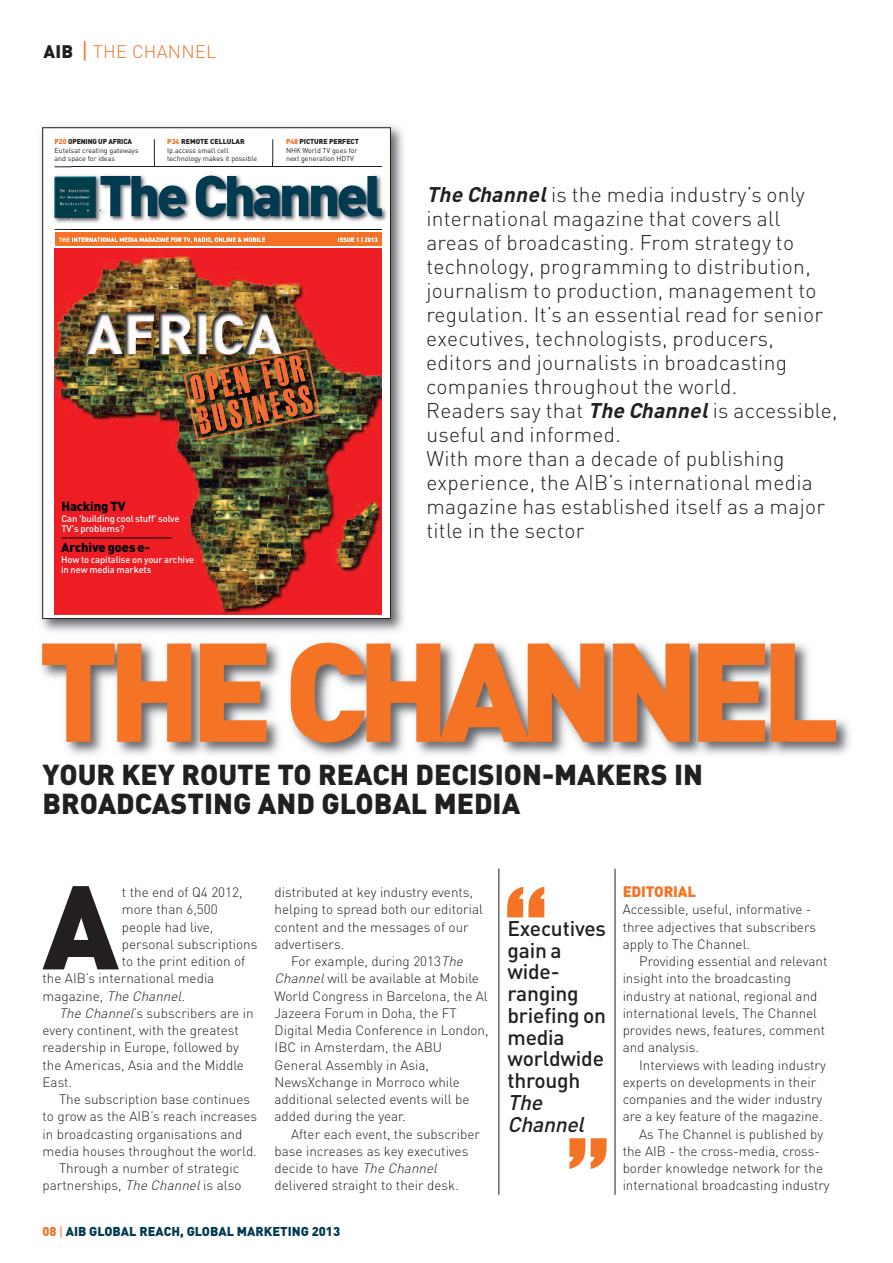
<style>
.page{position:relative;width:893px;height:1263px;background:#fff}
.page>*{position:absolute;margin:0;border:0;box-sizing:border-box;transform-origin:0 0}
.t1{font:900 138px "DIN";letter-spacing:-.085em;color:#f47325}
.t2{font:120px "Impact";color:#f47325}
.t3{font:900 117px "DIN";color:#231f20}
.t4{font:900 56.55px "DIN";letter-spacing:-.065em;color:#013a51}
.t5{font:900 28.5px/28.5px "DIN";color:#231f20}
.t6{font:300 21px/24px "DIN";letter-spacing:.015em;color:#231f20}
.t7{font:500 21px/21.8px "DIN";letter-spacing:-.01em;color:#231f20}
.t8{font:italic 500 21px/21.8px "DIN";color:#231f20}
.t9{font:300 18px "DIN";letter-spacing:.015em;color:#f47325}
.t10{font:900 15px "DIN";letter-spacing:-.01em;color:#f47325}
.t11{font:300 13.5px/17.2px "DIN";color:#231f20}
.t12{font:900 12.9px "DIN";letter-spacing:-.01em;color:#010111}
.t13{font:900 12.75px "DIN";color:#013a51}
.t14{font:500 9.45px/10.6px "DIN";letter-spacing:-.01em;color:#fff}
.t15{font:7.05px/8.4px "DIN";color:#231f20}
.s1{font-weight:900;color:#231f20}
.s2{font-family:"Arial";font-weight:400;font-size:21px}
.s3{font-weight:900;color:#f36e21}
.s4{font-weight:900}
.s5{font-weight:700;font-style:italic}
.s6{font-style:italic}
.s7{color:#f47325}
.s8{font-family:"Arial";font-weight:400;color:#f47325}
</style>
<div class="page">
<img style="left:41px;top:642px;width:809px;height:114px">
<img style="left:40px;top:125px;width:364px;height:507px">
<div style="left:43px;top:128px;width:347px;height:490px;background:#fff"></div>
<img style="left:55px;top:248px;width:327px;height:367px">
<img style="left:84px;top:312px;width:198px;height:42px">
<img style="left:195px;top:379px;width:10px;height:24px">
<hr style="left:55px;top:167px;width:327px;height:1px;background:#231f20">
<div style="left:55px;top:232px;width:327px;height:14px;background:#f47325"></div>
<hr style="left:55px;top:229px;width:327px;height:1px;background:#231f20">
<hr style="left:61px;top:538px;width:110px;height:1px;background:#010111">
<img style="left:54px;top:175px;width:17px;height:48px">
<img style="left:54px;top:176px;width:17px;height:42px">
<img style="left:71px;top:163px;width:316px;height:60px">
<svg style="left:71px;top:163px;width:83px;height:4px"></svg>
<svg style="left:154px;top:139px;width:1px;height:28px"></svg>
<svg style="left:273px;top:139px;width:1px;height:28px"></svg>
<img style="left:71px;top:167px;width:311px;height:1px">
<svg style="left:195px;top:163px;width:17px;height:1px"></svg>
<img style="left:72px;top:237px;width:306px;height:6px">
<img style="left:72px;top:238px;width:87px;height:4px">
<img style="left:338px;top:237px;width:39px;height:5px">
<img style="left:71px;top:176px;width:25px;height:42px">
<hr style="left:499px;top:869px;width:1px;height:326px;background:#231f20">
<hr style="left:615px;top:869px;width:1px;height:326px;background:#231f20">
<h3 class="t9" style="left:43px;top:41px;width:174px"><span class="s1">AIB</span> <span class="s2">|</span> THE CHANNEL</h3>
<p class="t15" style="left:55px;top:137px;width:86px"><span class="s3">P20</span> <span class="s4">OPENING UP AFRICA<br></span>Eutelsat creating gateways and space for ideas</p>
<p class="t15" style="left:286px;top:137px;width:74px"><span class="s3">P48</span> <span class="s4">PICTURE PERFECT<br></span>NHK World TV goes for next generation HDTV</p>
<p class="t15" style="left:167px;top:137px;width:91px"><span class="s3">P34</span> <span class="s4">REMOTE CELLULAR<br></span>Ip.access small cell technology makes it possible</p>
<h3 class="t4" style="left:99px;top:162px;width:286px">The Channel</h3>
<p class="t12" style="left:61px;top:499px;width:66px">Hacking TV</p>
<p class="t14" style="left:61px;top:513px;width:120px">Can 'building cool stuff' solve<br>TV's problems?</p>
<p class="t12" style="left:61px;top:540px;width:91px">Archive goes e-</p>
<p class="t14" style="left:61px;top:554px;width:135px">How to capitalise on your archive in new media markets</p>
<p class="t6" style="left:426px;top:182px;width:413px"><span class="s5">TheChannel</span>is the media industry’s only international magazine that covers all areas of broadcasting. From strategy to technology, programming to distribution, journalism to production, management to regulation. It’s an essential read for senior executives, technologists, producers, editors and journalists in broadcasting companies throughout the world.<br>Readers say that <span class="s5">TheChannel</span>is accessible, useful and informed.<br>With more than a decade of publishing experience, the AIB’s international media magazine has established itself as a major title in the sector</p>
<h1 class="t1" style="left:38px;top:610px;width:804px">THE CHANNEL</h1>
<h3 class="t5" style="left:43px;top:760px;width:662px">YOUR KEY ROUTE TO REACH DECISION-MAKERS IN<br>BROADCASTING AND GLOBAL MEDIA</h3>
<h3 class="t3" style="left:43px;top:858px;width:78px">A</h3>
<p class="t11" style="left:122px;top:883px;width:122px">t the end of Q4 2012,</p>
<p class="t11" style="left:122px;top:901px;width:97px">more than 6,500</p>
<p class="t11" style="left:122px;top:918px;width:93px">people had live,</p>
<p class="t11" style="left:122px;top:935px;width:137px">personal subscriptions</p>
<p class="t11" style="left:122px;top:952px;width:125px">to the print edition of</p>
<p class="t11" style="left:43px;top:970px;width:173px">the AIB’s international media</p>
<p class="t11" style="left:43px;top:987px;width:144px">magazine, <span class="s6">TheChannel</span>.</p>
<p class="t11" style="left:59px;top:1004px;width:196px"><span class="s6">TheChannel</span>’s subscribers are in</p>
<p class="t11" style="left:43px;top:1021px;width:198px">every continent, with the greatest</p>
<p class="t11" style="left:43px;top:1039px;width:198px">readership in Europe, followed by</p>
<p class="t11" style="left:43px;top:1056px;width:203px">the Americas, Asia and the Middle</p>
<p class="t11" style="left:43px;top:1073px;width:31px">East.</p>
<p class="t11" style="left:59px;top:1090px;width:193px">The subscription base continues</p>
<p class="t11" style="left:43px;top:1108px;width:216px">to grow as the AIB’s reach increases</p>
<p class="t11" style="left:43px;top:1125px;width:201px">in broadcasting organisations and</p>
<p class="t11" style="left:43px;top:1142px;width:216px">media houses throughout the world.</p>
<p class="t11" style="left:59px;top:1159px;width:182px">Through a number of strategic</p>
<p class="t11" style="left:43px;top:1177px;width:200px">partnerships, <span class="s6">TheChannel</span>is also</p>
<p class="t11" style="left:275px;top:883px;width:210px">distributed at key industry events, helping to spread both our editorial content and the messages of our advertisers.</p>
<p class="t11" style="left:275px;top:952px;width:216px;text-indent:16px">For example, during 2013<span class="s6">The<br>Channel</span>will be available at Mobile<br>World Congress in Barcelona, the Al<br>Jazeera Forum in Doha, the FT<br>Digital Media Conference in London,<br>IBC in Amsterdam, the ABU<br>General Assembly in Asia,<br>NewsXchange in Morroco while additional selected events will be added during the year.</p>
<p class="t11" style="left:275px;top:1125px;width:207px;text-indent:17px">After each event, the subscriber base increases as key executives decide to have <span class="s6">TheChannel </span>delivered straight to their desk.</p>
<p class="t13" style="left:43px;top:1223px;width:299px"><span class="s7">08</span> <span class="s8">|</span> AIB GLOBAL REACH, GLOBAL MARKETING 2013</p>
<h2 class="t2" style="left:505px;top:860px;width:43px">“</h2>
<h3 class="t7" style="left:507px;top:917px;width:100px">Executives gain a wide&shy;ranging briefing on media worldwide through</h3>
<h3 class="t8" style="left:507px;top:1091px;width:83px">The<br>Channel</h3>
<h2 class="t2" style="left:567px;top:1112px;width:43px">”</h2>
<p class="t10" style="left:623px;top:883px;width:75px">EDITORIAL</p>
<p class="t11" style="left:623px;top:901px;width:195px">Accessible, useful, informative - three adjectives that subscribers apply to The Channel.</p>
<p class="t11" style="left:623px;top:952px;width:206px;text-indent:16px">Providing essential and relevant insight into the broadcasting industry at national, regional and international levels, The Channel provides news, features, comment and analysis.</p>
<p class="t11" style="left:639px;top:1056px;width:188px">Interviews with leading industry</p>
<p class="t11" style="left:623px;top:1073px;width:195px">experts on developments in their</p>
<p class="t11" style="left:623px;top:1090px;width:201px">companies and the wider industry</p>
<p class="t11" style="left:623px;top:1108px;width:201px">are a key feature of the magazine.</p>
<p class="t11" style="left:639px;top:1125px;width:186px">As The Channel is published by</p>
<p class="t11" style="left:623px;top:1142px;width:199px">the AIB - the cross-media, cross-</p>
<p class="t11" style="left:623px;top:1159px;width:202px">border knowledge network for the</p>
<p class="t11" style="left:623px;top:1177px;width:209px">international broadcasting industry</p>
</div>
